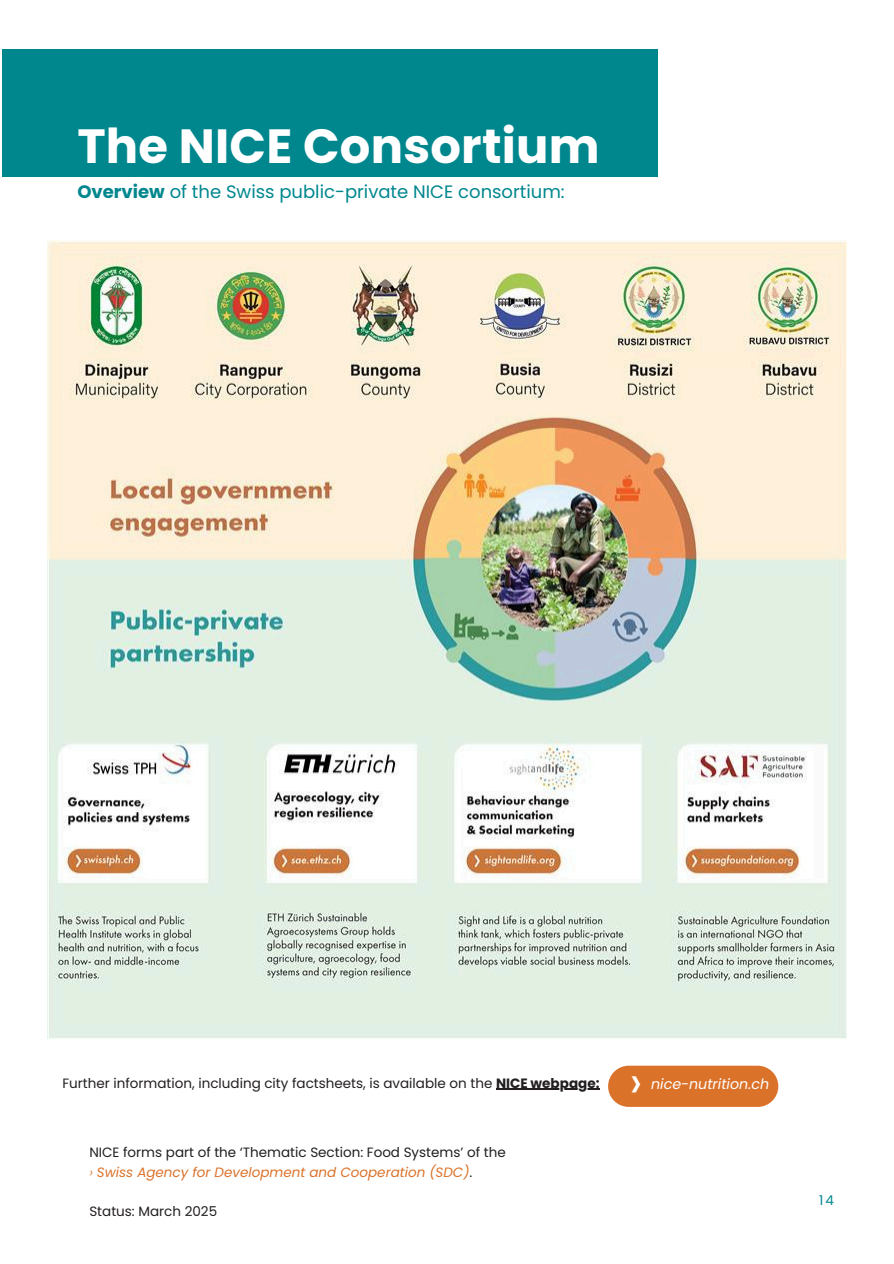
<style>
.page{position:relative;width:894px;height:1264px;background:#fff}
.page>*{position:absolute;margin:0;border:0;box-sizing:border-box;transform-origin:0 0}
.t1{font:700 48px "Poppins";letter-spacing:.005em;color:#fff}
.t2{font:46.2px "Poppins";color:#fff}
.t3{font:18px "Poppins";color:#00878e}
.t4{font:italic 14.25px "Poppins";color:#fff}
.t5{font:13.5px "Poppins";color:#231f20}
.t6{font:italic 13.5px "Poppins";color:#db722a}
.t7{font:13.5px "Poppins";color:#00878e}
.s1{font-weight:700}
.s2{font-weight:300}
.s3{font-style:normal;color:#231f20}
</style>
<div class="page">
<div style="left:2px;top:49px;width:655px;height:128px;background:#00878e"></div>
<div style="left:608px;top:1065px;width:170px;height:41px;background:#db722a;border-radius:21px"></div>
<img style="left:48px;top:240px;width:797px;height:798px">
<hr style="left:496px;top:1088px;width:103px;height:1px;background:#231f20">
<h1 class="t1" style="left:77px;top:112px;width:523px">The NICE Consortium</h1>
<h1 class="t3" style="left:77px;top:179px;width:489px"><span class="s1">Overview</span> of the Swiss public-private NICE consortium:</h1>
<p class="t5" style="left:62px;top:1073px;width:538px">Further information, including city factsheets, is available on the <span class="s1">NICE webpage:</span></p>
<p class="t5" style="left:89px;top:1142px;width:418px">NICE forms part of the ‘Thematic Section: Food Systems’ of the</p>
<p class="t6" style="left:89px;top:1162px;width:384px"><span class="s2">›</span> Swiss Agency for Development and Cooperation (SDC)<span class="s3">.</span></p>
<p class="t5" style="left:89px;top:1202px;width:129px">Status: March 2025</p>
<p class="t2" style="left:629px;top:1049px;width:14px">›</p>
<p class="t4" style="left:651px;top:1074px;width:119px">nice-nutrition.ch</p>
<p class="t7" style="left:819px;top:1190px;width:16px">14</p>
</div>
